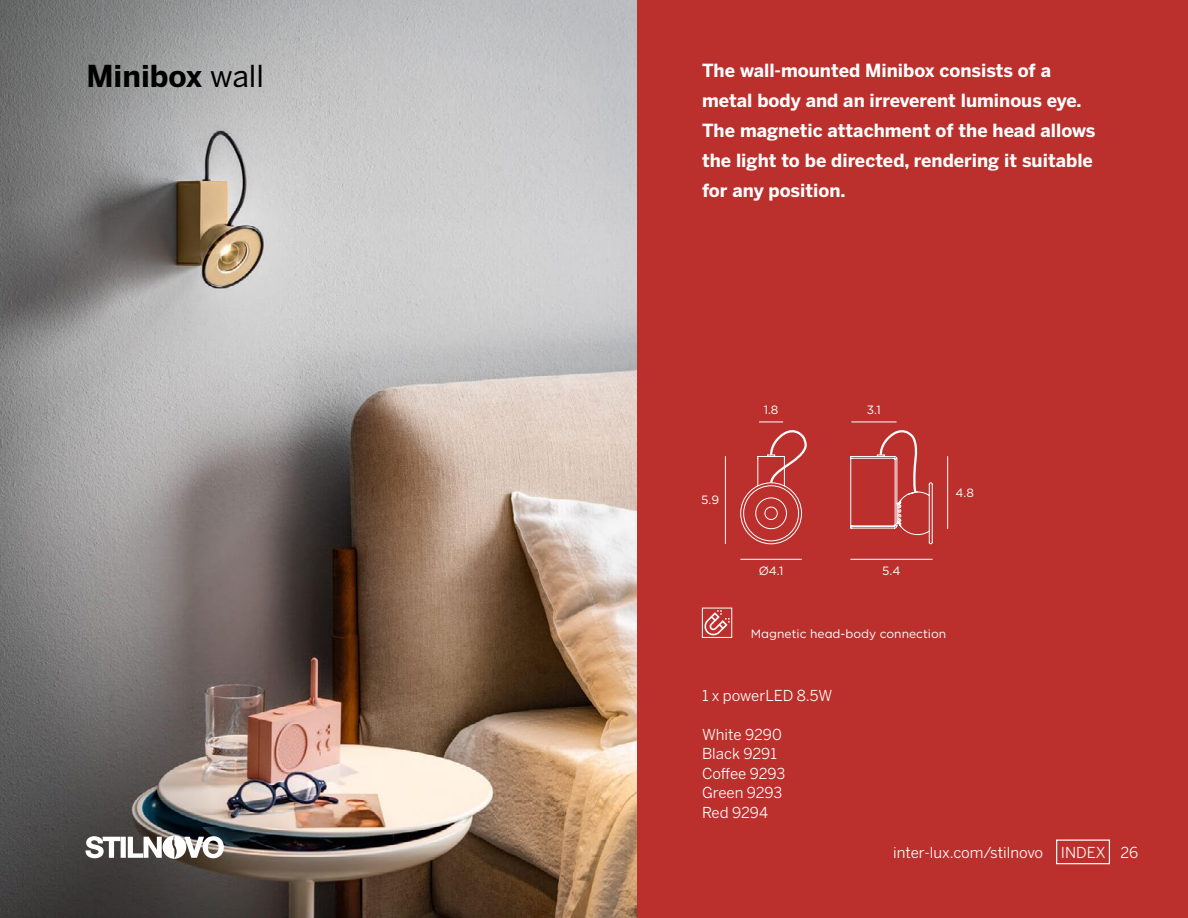
<style>
.page{position:relative;width:1188px;height:918px;background:#fff}
.page>*{position:absolute;margin:0;border:0;box-sizing:border-box;transform-origin:0 0}
.t1{font:700 30px "Benton Sans";color:#000}
.t2{font:700 18px/30px "Benton Sans";color:#fff}
.t3{font:15px/19.5px "Benton Sans";color:#fff}
.t4{font:12px "Gotham";color:#fff}
.s1{font-weight:400}
</style>
<div class="page">
<img style="left:0;top:0;width:637px;height:918px">
<div style="left:637px;top:0;width:551px;height:918px;background:#bb302c"></div>
<svg style="left:85px;top:835px;width:153px;height:24px"></svg>
<div style="left:702px;top:608px;width:30px;height:30px;border:1px solid #fff"></div>
<svg style="left:704px;top:610px;width:26px;height:26px"></svg>
<hr style="left:740px;top:559px;width:62px;height:1px;background:#fff">
<hr style="left:850px;top:559px;width:83px;height:1px;background:#fff">
<hr style="left:947px;top:456px;width:1px;height:73px;background:#fff">
<hr style="left:725px;top:456px;width:1px;height:88px;background:#fff">
<hr style="left:851px;top:422px;width:46px;height:1px;background:#fff">
<svg style="left:850px;top:430px;width:83px;height:115px"></svg>
<svg style="left:740px;top:422px;width:67px;height:123px"></svg>
<div style="left:1056px;top:840px;width:54px;height:24px;border:1px solid #fff"></div>
<hr style="left:0;top:821px;width:1188px;height:1px;background:#ec008c">
<p class="t1" style="left:86px;top:58px;width:179px">Minibox <span class="s1">wall</span></p>
<p class="t2" style="left:702px;top:56px;width:395px">The wall-mounted Minibox consists of a metal body and an irreverent luminous eye.<br>The magnetic attachment of the head allows the light to be directed, rendering it suitable for any position.</p>
<p class="t4" style="left:764px;top:403px;width:16px">1.8</p>
<p class="t4" style="left:867px;top:403px;width:15px">3.1</p>
<p class="t4" style="left:701px;top:492px;width:20px">5.9</p>
<p class="t4" style="left:955px;top:485px;width:20px">4.8</p>
<p class="t4" style="left:759px;top:564px;width:26px">Ø4.1</p>
<p class="t4" style="left:882px;top:564px;width:20px">5.4</p>
<p class="t4" style="left:751px;top:626px;width:197px">Magnetic head-body connection</p>
<p class="t3" style="left:702px;top:685px;width:132px">1 x powerLED 8.5W</p>
<p class="t3" style="left:702px;top:724px;width:85px">White 9290<br>Black 9291<br>Coffee 9293<br>Green 9293<br>Red 9294</p>
<p class="t3" style="left:893px;top:842px;width:247px">inter-lux.com/stilnovo INDEX 26</p>
</div>
